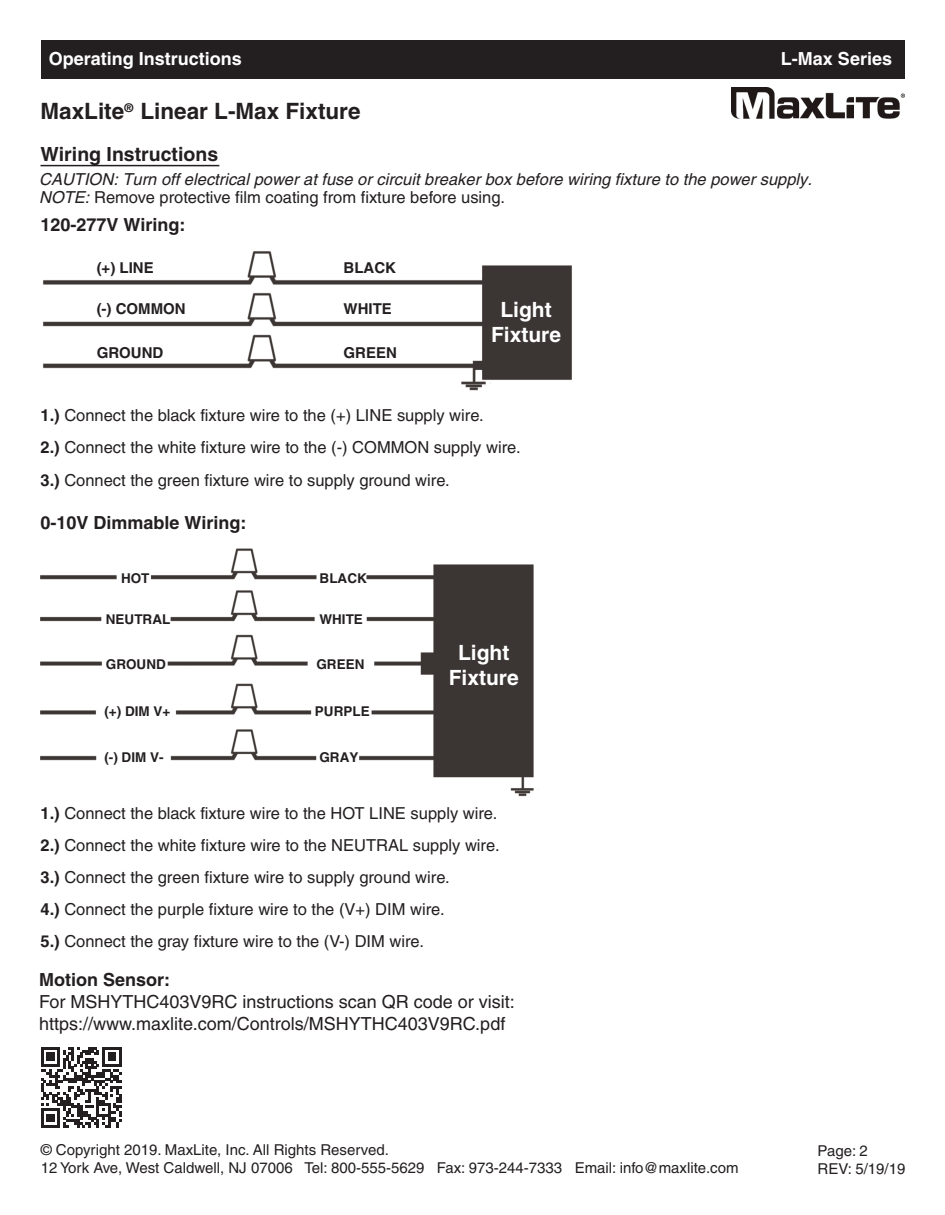
<style>
.page{position:relative;width:945px;height:1215px;background:#fff}
.page>*{position:absolute;margin:0;border:0;box-sizing:border-box;transform-origin:0 0}
.t1{font:700 22.5px "Helvetica";color:#231f20}
.t2{font:700 21px/25.2px "Helvetica";color:#fff;text-align:center}
.t3{font:700 19.5px "Helvetica";color:#231f20}
.t4{font:18px/21.6px "Helvetica";color:#231f20}
.t5{font:700 18px "Helvetica";color:#231f20}
.t6{font:700 18px "Helvetica";color:#fff}
.t7{font:16.5px/32.1px "Helvetica";color:#231f20}
.t8{font:italic 16.5px/18px "Helvetica";color:#231f20}
.t9{font:15px/18px "Helvetica";color:#231f20}
.t10{font:700 15px "Helvetica";color:#231f20}
.t11{font:700 13.5px "Helvetica";color:#231f20}
.t12{font:700 12px "Helvetica";color:#231f20}
.s1{font-style:normal}
.s2{font-weight:700}
</style>
<div class="page">
<div style="left:41px;top:40px;width:864px;height:39px;background:#231f20"></div>
<img style="left:732px;top:87px;width:173px;height:32px">
<hr style="left:41px;top:165px;width:178px;height:1px;background:#231f20">
<svg style="left:41px;top:1047px;width:81px;height:81px"></svg>
<img style="left:43px;top:251px;width:529px;height:140px">
<img style="left:40px;top:548px;width:499px;height:249px">
<p class="t6" style="left:49px;top:52px;width:195px">Operating Instructions</p>
<p class="t6" style="left:781px;top:52px;width:113px">L-Max Series</p>
<h1 class="t1" style="left:40px;top:103px;width:322px">MaxLite Linear L-Max Fixture</h1>
<p class="t12" style="left:125px;top:104px;width:10px">®</p>
<p class="t3" style="left:40px;top:147px;width:179px">Wiring Instructions</p>
<p class="t8" style="left:39px;top:171px;width:775px">CAUTION: Turn off electrical power at fuse or circuit breaker box before wiring fixture to the power supply.<br>NOTE: <span class="s1">Remove protective film coating from fixture before using.</span></p>
<p class="t5" style="left:40px;top:218px;width:147px">120-277V Wiring:</p>
<p class="t10" style="left:97px;top:263px;width:59px">(+) LINE</p>
<p class="t10" style="left:97px;top:304px;width:91px">(-) COMMON</p>
<p class="t10" style="left:97px;top:348px;width:68px">GROUND</p>
<p class="t10" style="left:344px;top:263px;width:54px">BLACK</p>
<p class="t10" style="left:344px;top:304px;width:50px">WHITE</p>
<p class="t10" style="left:344px;top:348px;width:55px">GREEN</p>
<p class="t2" style="left:491px;top:299px;width:72px">Light<br>Fixture</p>
<p class="t7" style="left:40px;top:400px;width:482px;line-height:32.7px"><span class="s2">1.)</span> Connect the black fixture wire to the (+) LINE supply wire.<br><span class="s2">2.)</span> Connect the white fixture wire to the (-) COMMON supply wire.<br><span class="s2">3.)</span> Connect the green fixture wire to supply ground wire.</p>
<p class="t5" style="left:40px;top:516px;width:208px">0-10V Dimmable Wiring:</p>
<p class="t11" style="left:121px;top:573px;width:30px">HOT</p>
<p class="t11" style="left:106px;top:614px;width:66px">NEUTRAL</p>
<p class="t11" style="left:106px;top:660px;width:61px">GROUND</p>
<p class="t11" style="left:104px;top:707px;width:68px">(+) DIM V+</p>
<p class="t11" style="left:104px;top:752px;width:61px">(-) DIM V-</p>
<p class="t11" style="left:320px;top:573px;width:49px">BLACK</p>
<p class="t11" style="left:319px;top:614px;width:45px">WHITE</p>
<p class="t11" style="left:316px;top:660px;width:50px">GREEN</p>
<p class="t11" style="left:315px;top:707px;width:56px">PURPLE</p>
<p class="t11" style="left:319px;top:752px;width:41px">GRAY</p>
<p class="t2" style="left:449px;top:642px;width:72px">Light<br>Fixture</p>
<p class="t7" style="left:40px;top:798px;width:461px"><span class="s2">1.)</span> Connect the black fixture wire to the HOT LINE supply wire.<br><span class="s2">2.)</span> Connect the white fixture wire to the NEUTRAL supply wire.<br><span class="s2">3.)</span> Connect the green fixture wire to supply ground wire.<br><span class="s2">4.)</span> Connect the purple fixture wire to the (V+) DIM wire.<br><span class="s2">5.)</span> Connect the gray fixture wire to the (V-) DIM wire.</p>
<p class="t5" style="left:39px;top:974px;width:133px">Motion Sensor:</p>
<p class="t4" style="left:39px;top:993px;width:477px">For MSHYTHC403V9RC instructions scan QR code or visit: https://www.maxlite.com/Controls/MSHYTHC403V9RC.pdf</p>
<p class="t9" style="left:41px;top:1142px;width:699px">© Copyright 2019. MaxLite, Inc. All Rights Reserved.<br>12 York Ave, West Caldwell, NJ 07006 Tel: 800-555-5629 Fax: 973-244-7333 Email: info@maxlite.com</p>
<p class="t9" style="left:818px;top:1143px;width:89px">Page: 2<br>REV: 5/19/19</p>
</div>
